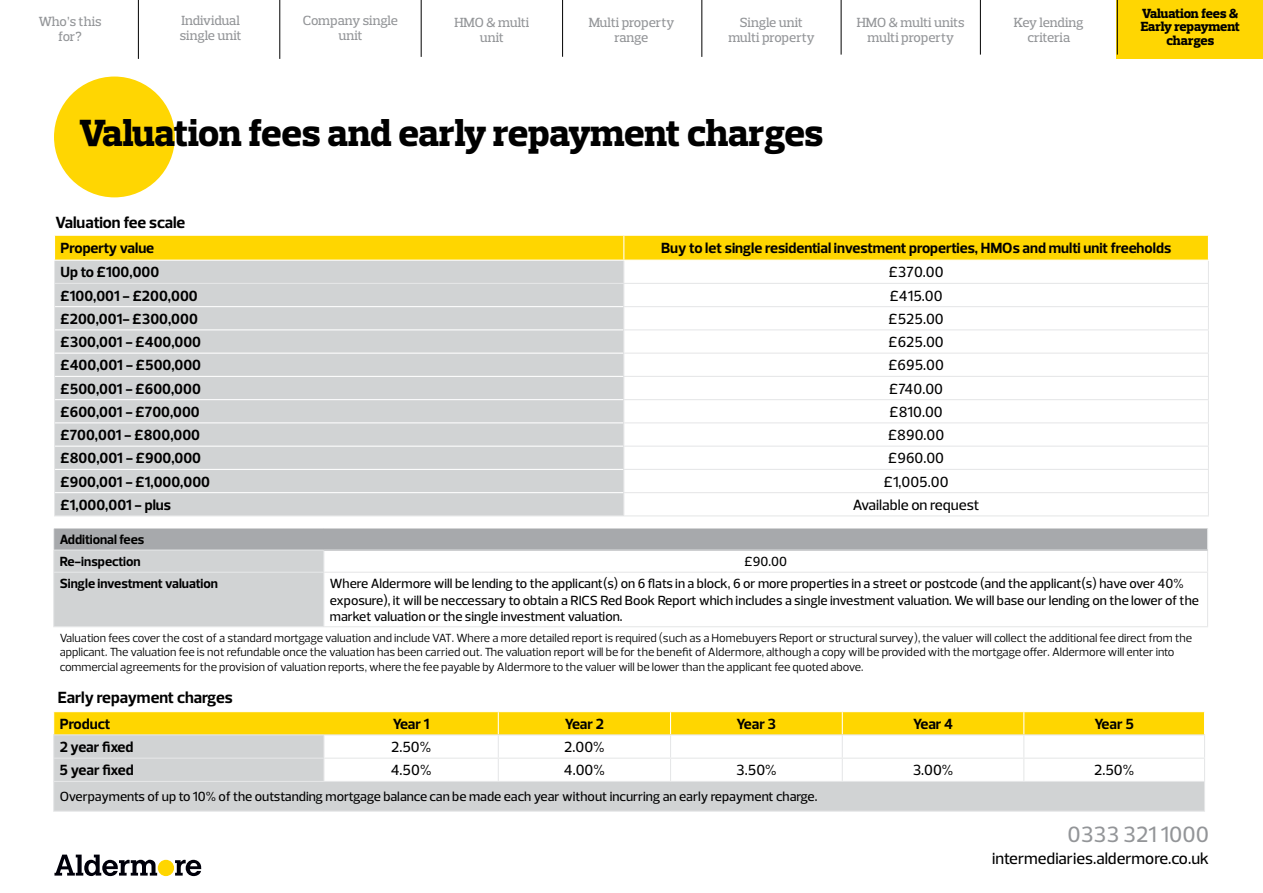
<style>
.page{position:relative;width:1263px;height:893px;background:#fff}
.page>*{position:absolute;margin:0;border:0;box-sizing:border-box;transform-origin:0 0}
.t1{font:800 38.55px "Prelo Slab";letter-spacing:-.01em;color:#000}
.t2{font:500 22.5px "Prelo";color:#939598}
.t3{font:700 16.5px "Prelo";color:#000}
.t4{font:500 16.5px "Prelo";color:#000}
.t5{font:700 15px "Prelo";color:#000}
.t6{font:500 15px "Prelo";color:#000}
.t7{font:500 13.5px/16.2px "Prelo";color:#000}
.t8{font:500 13.5px/15px "Prelo Slab";letter-spacing:-.01em;color:#939598;text-align:center}
.t9{font:700 13.5px/22.2px "Prelo";color:#000}
.t10{font:800 13.5px/13.5px "Prelo Slab";letter-spacing:-.01em;color:#000;text-align:center}
.t11{font:12px/14.4px "Prelo";color:#000}
</style>
<div class="page">
<div style="left:158px;top:860px;width:16px;height:16px;background:#ffd600;border-radius:50%"></div>
<svg style="left:54px;top:855px;width:103px;height:21px"></svg>
<svg style="left:175px;top:860px;width:26px;height:16px"></svg>
<div style="left:54px;top:77px;width:121px;height:120px;background:#ffd602;border-radius:50%"></div>
<hr style="left:54px;top:515px;width:570px;height:1px;background:#e6e7e8">
<hr style="left:624px;top:515px;width:585px;height:1px;background:#e6e7e8">
<svg style="left:54px;top:235px;width:1155px;height:280px"></svg>
<svg style="left:53px;top:712px;width:1152px;height:99px"></svg>
<hr style="left:53px;top:811px;width:271px;height:1px;background:#e6e7e8">
<hr style="left:324px;top:811px;width:174px;height:1px;background:#e6e7e8">
<hr style="left:498px;top:811px;width:172px;height:1px;background:#e6e7e8">
<hr style="left:670px;top:811px;width:172px;height:1px;background:#e6e7e8">
<hr style="left:842px;top:811px;width:182px;height:1px;background:#e6e7e8">
<hr style="left:1024px;top:811px;width:181px;height:1px;background:#e6e7e8">
<div style="left:54px;top:528px;width:1153px;height:22px;background:#a7a9ac"></div>
<hr style="left:324px;top:550px;width:884px;height:1px;background:#e6e7e8">
<svg style="left:53px;top:528px;width:271px;height:98px"></svg>
<svg style="left:1207px;top:528px;width:1px;height:44px"></svg>
<hr style="left:53px;top:573px;width:1px;height:53px;background:#e6e7e8">
<hr style="left:323px;top:573px;width:1px;height:53px;background:#e6e7e8">
<hr style="left:1207px;top:573px;width:1px;height:53px;background:#e6e7e8">
<hr style="left:53px;top:572px;width:271px;height:1px;background:#e6e7e8">
<hr style="left:324px;top:572px;width:884px;height:1px;background:#e6e7e8">
<hr style="left:53px;top:626px;width:271px;height:1px;background:#e6e7e8">
<hr style="left:324px;top:626px;width:884px;height:1px;background:#e6e7e8">
<div style="left:1116px;top:0;width:147px;height:59px;background:#ffd602"></div>
<hr style="left:421px;top:0;width:1px;height:57px;background:#000">
<hr style="left:562px;top:0;width:1px;height:57px;background:#000">
<hr style="left:279px;top:0;width:1px;height:59px;background:#000">
<hr style="left:702px;top:0;width:1px;height:57px;background:#000">
<hr style="left:841px;top:0;width:1px;height:55px;background:#000">
<hr style="left:980px;top:0;width:1px;height:55px;background:#000">
<hr style="left:1117px;top:0;width:1px;height:55px;background:#000">
<hr style="left:138px;top:0;width:1px;height:59px;background:#000">
<p class="t8" style="left:303px;top:13px;width:97px">Company single unit</p>
<p class="t8" style="left:1014px;top:15px;width:71px">Key lending criteria</p>
<p class="t10" style="left:1141px;top:7px;width:101px">Valuation fees &amp;<br>Early repayment charges</p>
<p class="t8" style="left:39px;top:14px;width:64px">Who’s this for?</p>
<p class="t8" style="left:180px;top:13px;width:63px;text-align:left">Individual single unit</p>
<p class="t8" style="left:589px;top:15px;width:87px">Multi property range</p>
<p class="t8" style="left:454px;top:15px;width:76px">HMO &amp; multi unit</p>
<p class="t8" style="left:728px;top:15px;width:88px">Single unit multi property</p>
<p class="t8" style="left:857px;top:15px;width:109px">HMO &amp; multi units multi property</p>
<h1 class="t1" style="left:80px;top:110px;width:745px">Valuation fees and early repayment charges</h1>
<h3 class="t3" style="left:56px;top:212px;width:131px">Valuation fee scale</h3>
<p class="t5" style="left:61px;top:239px;width:95px">Property value</p>
<p class="t5" style="left:661px;top:239px;width:512px">Buy to let single residential investment properties, HMOs and multi unit freeholds</p>
<p class="t5" style="left:61px;top:263px;width:100px">Up to £100,000</p>
<p class="t6" style="left:889px;top:263px;width:56px">£370.00</p>
<p class="t5" style="left:61px;top:286px;width:139px">£100,001 - £200,000</p>
<p class="t6" style="left:890px;top:286px;width:54px">£415.00</p>
<p class="t5" style="left:61px;top:310px;width:139px">£200,001- £300,000</p>
<p class="t6" style="left:888px;top:310px;width:57px">£525.00</p>
<p class="t5" style="left:61px;top:333px;width:142px">£300,001 - £400,000</p>
<p class="t6" style="left:888px;top:333px;width:57px">£625.00</p>
<p class="t5" style="left:61px;top:356px;width:142px">£400,001 - £500,000</p>
<p class="t6" style="left:888px;top:356px;width:57px">£695.00</p>
<p class="t5" style="left:61px;top:379px;width:142px">£500,001 - £600,000</p>
<p class="t6" style="left:889px;top:379px;width:55px">£740.00</p>
<p class="t5" style="left:61px;top:403px;width:141px">£600,001 - £700,000</p>
<p class="t6" style="left:889px;top:403px;width:55px">£810.00</p>
<p class="t5" style="left:61px;top:426px;width:141px">£700,001 - £800,000</p>
<p class="t6" style="left:888px;top:426px;width:58px">£890.00</p>
<p class="t5" style="left:61px;top:449px;width:142px">£800,001 - £900,000</p>
<p class="t6" style="left:888px;top:449px;width:57px">£960.00</p>
<p class="t5" style="left:61px;top:472px;width:151px">£900,001 - £1,000,000</p>
<p class="t6" style="left:884px;top:472px;width:66px">£1,005.00</p>
<p class="t5" style="left:61px;top:496px;width:112px">£1,000,001 - plus</p>
<p class="t6" style="left:853px;top:496px;width:128px">Available on request</p>
<p class="t9" style="left:60px;top:528px;width:86px">Additional fees<br>Re-inspection</p>
<p class="t7" style="left:744px;top:554px;width:44px">£90.00</p>
<p class="t9" style="left:60px;top:573px;width:160px">Single investment valuation</p>
<p class="t7" style="left:330px;top:576px;width:871px">Where Aldermore will be lending to the applicant(s) on 6 flats in a block, 6 or more properties in a street or postcode (and the applicant(s) have over 40% exposure), it will be neccessary to obtain a RICS Red Book Report which includes a single investment valuation. We will base our lending on the lower of the market valuation or the single investment valuation.</p>
<p class="t11" style="left:60px;top:631px;width:1134px">Valuation fees cover the cost of a standard mortgage valuation and include VAT. Where a more detailed report is required (such as a Homebuyers Report or structural survey), the valuer will collect the additional fee direct from the applicant. The valuation fee is not refundable once the valuation has been carried out. The valuation report will be for the benefit of Aldermore, although a copy will be provided with the mortgage offer. Aldermore will enter into commercial agreements for the provision of valuation reports, where the fee payable by Aldermore to the valuer will be lower than the applicant fee quoted above.</p>
<h3 class="t3" style="left:58px;top:688px;width:176px">Early repayment charges</h3>
<p class="t5" style="left:60px;top:715px;width:52px">Product</p>
<p class="t5" style="left:393px;top:715px;width:38px">Year 1</p>
<p class="t5" style="left:565px;top:715px;width:41px">Year 2</p>
<p class="t5" style="left:737px;top:715px;width:41px">Year 3</p>
<p class="t5" style="left:913px;top:715px;width:41px">Year 4</p>
<p class="t5" style="left:1094px;top:715px;width:41px">Year 5</p>
<p class="t5" style="left:60px;top:738px;width:75px">2 year fixed</p>
<p class="t6" style="left:391px;top:738px;width:42px">2.50%</p>
<p class="t6" style="left:564px;top:738px;width:42px">2.00%</p>
<p class="t5" style="left:60px;top:761px;width:76px">5 year fixed</p>
<p class="t6" style="left:391px;top:761px;width:42px">4.50%</p>
<p class="t6" style="left:564px;top:761px;width:42px">4.00%</p>
<p class="t6" style="left:736px;top:761px;width:42px">3.50%</p>
<p class="t6" style="left:913px;top:761px;width:42px">3.00%</p>
<p class="t6" style="left:1094px;top:761px;width:42px">2.50%</p>
<p class="t7" style="left:60px;top:789px;width:759px">Overpayments of up to 10% of the outstanding mortgage balance can be made each year without incurring an early repayment charge.</p>
<h2 class="t2" style="left:1067px;top:820px;width:143px">0333 321 1000</h2>
<h3 class="t4" style="left:992px;top:848px;width:218px">intermediaries.aldermore.co.uk</h3>
</div>
